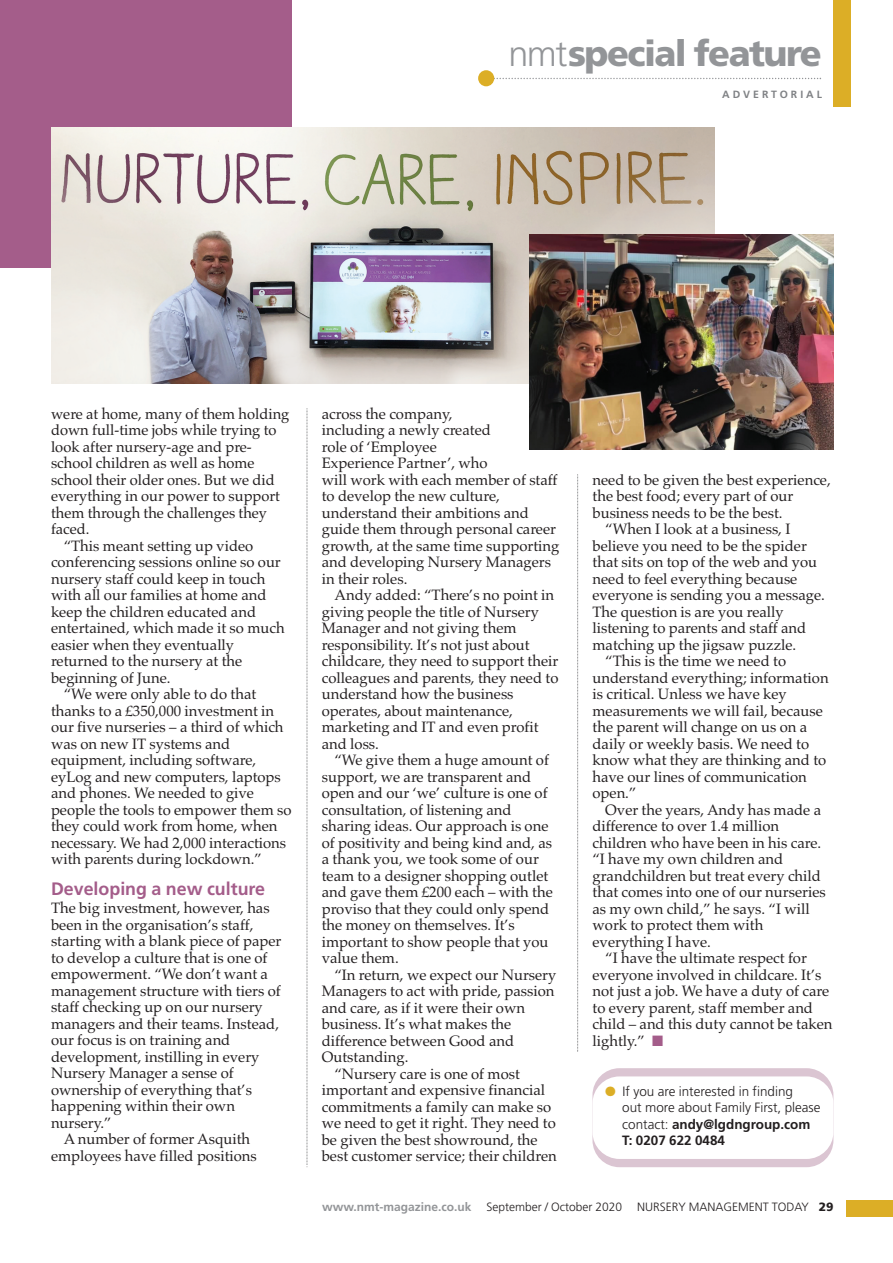
<style>
.page{position:relative;width:893px;height:1263px;background:#fff}
.page>*{position:absolute;margin:0;border:0;box-sizing:border-box;transform-origin:0 0}
.t1{font:900 36px "Frutiger";letter-spacing:-.045em;color:#939598}
.t2{font:700 18px "Frutiger";color:#a45d8a}
.t3{font:15px/16.5px "Palatino";color:#231f20}
.t4{font:300 13.5px/16.5px "Frutiger";color:#231f20}
.t5{font:300 12px "Frutiger";color:#231f20}
.t6{font:700 12px "Frutiger";color:#939598}
.t7{font:700 10.5px "Frutiger";letter-spacing:.28em;color:#808285}
.s1{font-weight:300}
.s2{color:#a45d8a}
.s3{color:#dcae26}
.s4{font-weight:700}
.s5{font-weight:900}
</style>
<div class="page">
<div style="left:0;top:0;width:292px;height:268px;background:#a45d8a"></div>
<div style="left:846px;top:1200px;width:47px;height:17px;background:#dcae26"></div>
<div style="left:833px;top:0;width:17px;height:106px;background:#dcae26"></div>
<svg style="left:307px;top:408px;width:1px;height:759px"></svg>
<svg style="left:577px;top:474px;width:1px;height:578px"></svg>
<svg style="left:494px;top:78px;width:327px;height:1px"></svg>
<div style="left:478px;top:70px;width:16px;height:16px;background:#dcae26;border-radius:50%"></div>
<div style="left:592px;top:1068px;width:241px;height:99px;background:#dbc5d2;border-radius:27px"></div>
<div style="left:592px;top:1076px;width:241px;height:83px;background:#fff;border-radius:27px"></div>
<img style="left:51px;top:128px;width:663px;height:255px">
<img style="left:529px;top:235px;width:304px;height:214px">
<h1 class="t1" style="left:508px;top:39px;width:315px"><span class="s1">nmt</span>special feature</h1>
<p class="t7" style="left:722px;top:90px;width:101px">ADVERTORIAL</p>
<p class="t3" style="left:51px;top:405px;width:240px">were at home, many of them holding</p>
<p class="t3" style="left:51px;top:422px;width:227px">down full-time jobs while trying to</p>
<p class="t3" style="left:51px;top:438px;width:202px">look after nursery-age and pre-</p>
<p class="t3" style="left:51px;top:455px;width:205px">school children as well as home</p>
<p class="t3" style="left:51px;top:471px;width:225px">school their older ones. But we did</p>
<p class="t3" style="left:51px;top:488px;width:230px">everything in our power to support</p>
<p class="t3" style="left:51px;top:504px;width:218px">them through the challenges they</p>
<p class="t3" style="left:51px;top:521px;width:40px">faced.</p>
<p class="t3" style="left:64px;top:537px;width:191px">“This meant setting up video</p>
<p class="t3" style="left:51px;top:554px;width:231px">conferencing sessions online so our</p>
<p class="t3" style="left:51px;top:570px;width:216px">nursery staff could keep in touch</p>
<p class="t3" style="left:51px;top:587px;width:217px">with all our families at home and</p>
<p class="t3" style="left:51px;top:603px;width:207px">keep the children educated and</p>
<p class="t3" style="left:51px;top:620px;width:235px">entertained, which made it so much</p>
<p class="t3" style="left:51px;top:636px;width:185px">easier when they eventually</p>
<p class="t3" style="left:51px;top:653px;width:193px">returned to the nursery at the</p>
<p class="t3" style="left:51px;top:669px;width:121px">beginning of June.</p>
<p class="t3" style="left:64px;top:686px;width:194px">“We were only able to do that</p>
<p class="t3" style="left:51px;top:702px;width:225px">thanks to a £350,000 investment in</p>
<p class="t3" style="left:51px;top:719px;width:234px">our five nurseries – a third of which</p>
<p class="t3" style="left:51px;top:735px;width:181px">was on new IT systems and</p>
<p class="t3" style="left:51px;top:752px;width:207px">equipment, including software,</p>
<p class="t3" style="left:51px;top:768px;width:231px">eyLog and new computers, laptops</p>
<p class="t3" style="left:51px;top:785px;width:205px">and phones. We needed to give</p>
<p class="t3" style="left:51px;top:801px;width:242px">people the tools to empower them so</p>
<p class="t3" style="left:51px;top:818px;width:228px">they could work from home, when</p>
<p class="t3" style="left:51px;top:834px;width:237px">necessary. We had 2,000 interactions</p>
<p class="t3" style="left:51px;top:851px;width:212px">with parents during lockdown.”</p>
<p class="t2" style="left:51px;top:881px;width:216px">Developing a new culture</p>
<p class="t3" style="left:51px;top:900px;width:220px">The big investment, however, has</p>
<p class="t3" style="left:51px;top:916px;width:204px">been in the organisation’s staff,</p>
<p class="t3" style="left:51px;top:933px;width:232px">starting with a blank piece of paper</p>
<p class="t3" style="left:51px;top:949px;width:218px">to develop a culture that is one of</p>
<p class="t3" style="left:51px;top:966px;width:218px">empowerment. “We don’t want a</p>
<p class="t3" style="left:51px;top:982px;width:231px">management structure with tiers of</p>
<p class="t3" style="left:51px;top:999px;width:213px">staff checking up on our nursery</p>
<p class="t3" style="left:51px;top:1015px;width:230px">managers and their teams. Instead,</p>
<p class="t3" style="left:51px;top:1032px;width:181px">our focus is on training and</p>
<p class="t3" style="left:51px;top:1048px;width:210px">development, instilling in every</p>
<p class="t3" style="left:51px;top:1065px;width:184px">Nursery Manager a sense of</p>
<p class="t3" style="left:51px;top:1081px;width:202px">ownership of everything that’s</p>
<p class="t3" style="left:51px;top:1098px;width:186px">happening within their own</p>
<p class="t3" style="left:51px;top:1114px;width:62px">nursery.”</p>
<p class="t3" style="left:64px;top:1131px;width:188px">A number of former Asquith</p>
<p class="t3" style="left:51px;top:1147px;width:207px">employees have filled positions</p>
<p class="t3" style="left:322px;top:405px;width:239px">across the company,<br>including a newly created<br>role of ‘Employee<br>Experience Partner’, who<br>will work with each member of staff to develop the new culture, understand their ambitions and guide them through personal career growth, at the same time supporting and developing Nursery Managers in their roles.</p>
<p class="t3" style="left:322px;top:587px;width:238px;text-indent:13px">Andy added: “There’s no point in giving people the title of Nursery<br>Manager and not giving them responsibility. It’s not just about childcare, they need to support their colleagues and parents, they need to understand how the business operates, about maintenance, marketing and IT and even profit and loss.</p>
<p class="t3" style="left:322px;top:752px;width:233px;text-indent:13px">“We give them a huge amount of support, we are transparent and open and our ‘we’ culture is one of consultation, of listening and sharing ideas. Our approach is one of positivity and being kind and, as a thank you, we took some of our team to a designer shopping outlet and gave them £200 each – with the proviso that they could only spend the money on themselves. It’s important to show people that you value them.</p>
<p class="t3" style="left:334px;top:966px;width:223px">“In return, we expect our Nursery</p>
<p class="t3" style="left:322px;top:983px;width:234px">Managers to act with pride, passion</p>
<p class="t3" style="left:322px;top:999px;width:205px">and care, as if it were their own</p>
<p class="t3" style="left:322px;top:1016px;width:191px">business. It’s what makes the</p>
<p class="t3" style="left:322px;top:1032px;width:194px">difference between Good and</p>
<p class="t3" style="left:322px;top:1049px;width:88px">Outstanding.</p>
<p class="t3" style="left:334px;top:1065px;width:187px">“Nursery care is one of most</p>
<p class="t3" style="left:322px;top:1082px;width:225px">important and expensive financial</p>
<p class="t3" style="left:322px;top:1098px;width:231px">commitments a family can make so</p>
<p class="t3" style="left:322px;top:1115px;width:236px">we need to get it right. They need to</p>
<p class="t3" style="left:322px;top:1131px;width:217px">be given the best showround, the</p>
<p class="t3" style="left:322px;top:1148px;width:237px">best customer service; their children</p>
<p class="t3" style="left:592px;top:471px;width:240px">need to be given the best experience,</p>
<p class="t3" style="left:592px;top:488px;width:202px">the best food; every part of our</p>
<p class="t3" style="left:592px;top:504px;width:192px">business needs to be the best.</p>
<p class="t3" style="left:605px;top:521px;width:187px">“When I look at a business, I</p>
<p class="t3" style="left:592px;top:537px;width:216px">believe you need to be the spider</p>
<p class="t3" style="left:592px;top:554px;width:226px">that sits on top of the web and you</p>
<p class="t3" style="left:592px;top:570px;width:206px">need to feel everything because</p>
<p class="t3" style="left:592px;top:587px;width:234px">everyone is sending you a message.</p>
<p class="t3" style="left:592px;top:603px;width:193px">The question is are you really</p>
<p class="t3" style="left:592px;top:620px;width:215px">listening to parents and staff and</p>
<p class="t3" style="left:592px;top:636px;width:205px">matching up the jigsaw puzzle.</p>
<p class="t3" style="left:605px;top:653px;width:182px">“This is the time we need to</p>
<p class="t3" style="left:592px;top:669px;width:238px">understand everything; information</p>
<p class="t3" style="left:592px;top:686px;width:196px">is critical. Unless we have key</p>
<p class="t3" style="left:592px;top:702px;width:232px">measurements we will fail, because</p>
<p class="t3" style="left:592px;top:719px;width:216px">the parent will change on us on a</p>
<p class="t3" style="left:592px;top:735px;width:218px">daily or weekly basis. We need to</p>
<p class="t3" style="left:592px;top:752px;width:235px">know what they are thinking and to</p>
<p class="t3" style="left:592px;top:768px;width:216px">have our lines of communication</p>
<p class="t3" style="left:592px;top:785px;width:45px">open.”</p>
<p class="t3" style="left:605px;top:801px;width:217px">Over the years, Andy has made a</p>
<p class="t3" style="left:592px;top:818px;width:188px">difference to over 1.4 million</p>
<p class="t3" style="left:592px;top:834px;width:230px">children who have been in his care.</p>
<p class="t3" style="left:592px;top:851px;width:192px">“I have my own children and</p>
<p class="t3" style="left:592px;top:867px;width:230px">grandchildren but treat every child</p>
<p class="t3" style="left:592px;top:884px;width:235px">that comes into one of our nurseries</p>
<p class="t3" style="left:592px;top:900px;width:219px">as my own child,” he says. “I will</p>
<p class="t3" style="left:592px;top:917px;width:172px">work to protect them with</p>
<p class="t3" style="left:592px;top:933px;width:120px">everything I have.</p>
<p class="t3" style="left:605px;top:950px;width:203px">“I have the ultimate respect for</p>
<p class="t3" style="left:592px;top:966px;width:230px">everyone involved in childcare. It’s</p>
<p class="t3" style="left:592px;top:983px;width:238px">not just a job. We have a duty of care</p>
<p class="t3" style="left:592px;top:999px;width:222px">to every parent, staff member and</p>
<p class="t3" style="left:592px;top:1016px;width:241px">child – and this duty cannot be taken</p>
<p class="t3" style="left:592px;top:1032px;width:72px">lightly.” <span class="s2">■</span></p>
<p class="t4" style="left:622px;top:1084px;width:200px;text-indent:-17px"><span class="s3">●</span> If you are interested in finding<br>out more about Family First, please contact: <span class="s4">andy@lgdngroup.com<br>T: 0207 622 0484</span></p>
<p class="t6" style="left:322px;top:1202px;width:151px">www.nmt-magazine.co.uk</p>
<p class="t5" style="left:487px;top:1202px;width:137px">September / October 2020</p>
<p class="t5" style="left:637px;top:1202px;width:198px">NURSERY MANAGEMENT TODAY <span class="s5">29</span></p>
</div>
